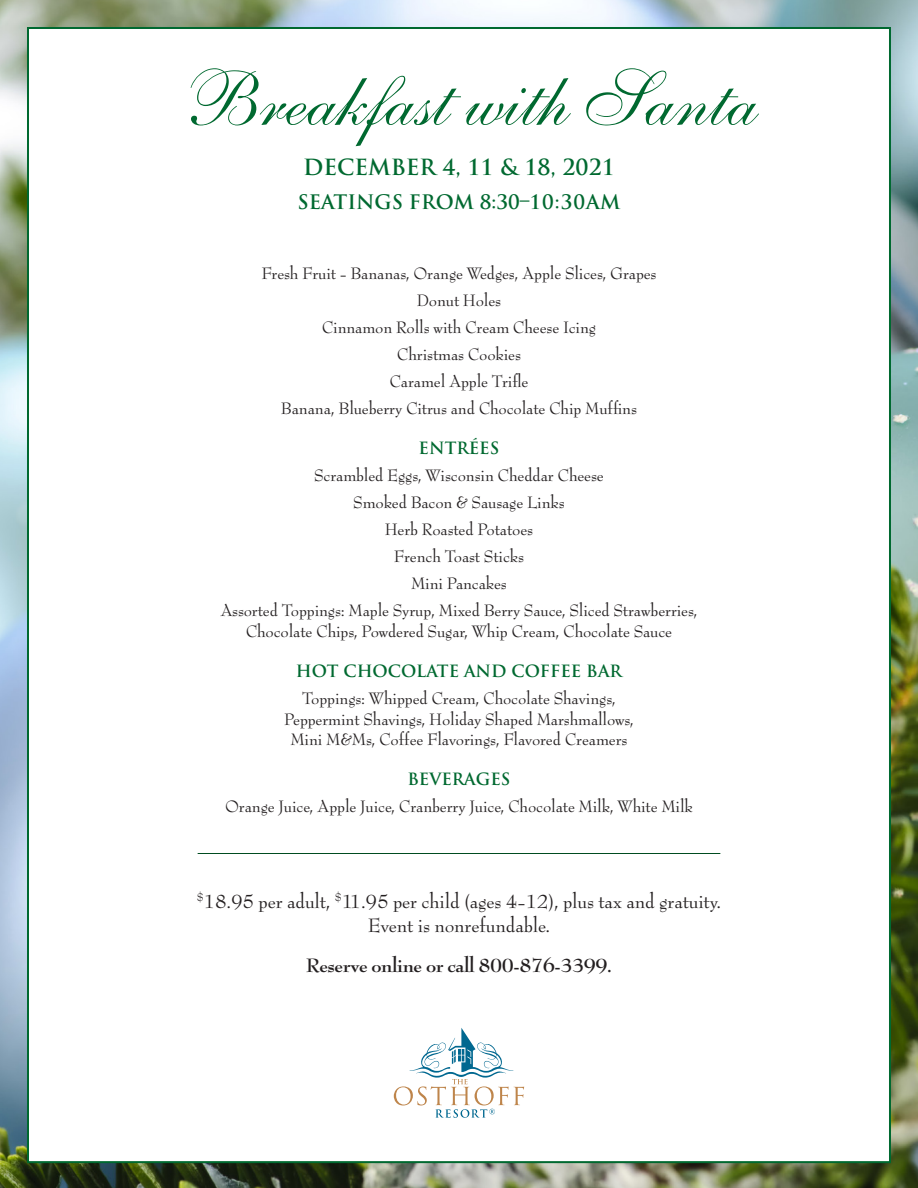
<style>
.page{position:relative;width:918px;height:1188px;background:#fff}
.page>*{position:absolute;margin:0;border:0;box-sizing:border-box;transform-origin:0 0}
.t1{font:78px "Shelley Allegro Script";color:#006930}
.activity_name{font:700 21.75px "Trajan Pro";color:#006930}
.activity_name-2{font:21.15px/24px "Bernhard Modern Std";letter-spacing:-.01em;color:#231f20;text-align:center}
.activity_name-3{font:700 21.15px "Bernhard Modern Std";letter-spacing:-.02em;color:#231f20}
.activity_name-4{font:700 19.5px "Trajan Pro";color:#006930}
.menu_item{font:18px/20.2px "Bernhard Modern Std";letter-spacing:-.01em;color:#231f20;text-align:center}
.menu_section{font:700 16.5px "Trajan Pro";color:#006930}
.menu_item-2{font:700 16.5px "Trajan Pro";color:#006930}
</style>
<div class="page">
<img style="left:0;top:0;width:918px;height:1188px">
<div style="left:27px;top:27px;width:864px;height:1136px;background:#fff;border:2px solid #006930"></div>
<svg style="left:394px;top:1028px;width:130px;height:90px"></svg>
<hr style="left:198px;top:853px;width:522px;height:1px;background:#004c20">
<p class="t1" style="left:173px;top:54px;width:573px">Breakfast with Santa</p>
<p class="activity_name" style="left:303px;top:153px;width:313px">DECEMBER 4, 11 &amp; 18, 2021</p>
<p class="activity_name-4" style="left:297px;top:189px;width:325px">SEATINGS FROM 8:30–10:30AM</p>
<p class="menu_item" style="left:261px;top:263px;width:397px">Fresh Fruit - Bananas, Orange Wedges, Apple Slices, Grapes</p>
<p class="menu_item" style="left:417px;top:290px;width:86px">Donut Holes</p>
<p class="menu_item" style="left:322px;top:317px;width:276px">Cinnamon Rolls with Cream Cheese Icing</p>
<p class="menu_item" style="left:397px;top:344px;width:126px">Christmas Cookies</p>
<p class="menu_item" style="left:389px;top:371px;width:141px">Caramel Apple Trifle</p>
<p class="menu_item" style="left:281px;top:398px;width:358px">Banana, Blueberry Citrus and Chocolate Chip Muffins</p>
<p class="menu_section" style="left:419px;top:438px;width:82px">ENTRÉES</p>
<p class="menu_item" style="left:314px;top:466px;width:291px">Scrambled Eggs, Wisconsin Cheddar Cheese</p>
<p class="menu_item" style="left:353px;top:493px;width:213px">Smoked Bacon &amp; Sausage Links</p>
<p class="menu_item" style="left:385px;top:520px;width:150px">Herb Roasted Potatoes</p>
<p class="menu_item" style="left:394px;top:547px;width:132px">French Toast Sticks</p>
<p class="menu_item" style="left:411px;top:574px;width:97px">Mini Pancakes</p>
<p class="menu_item" style="left:220px;top:601px;width:479px">Assorted Toppings: Maple Syrup, Mixed Berry Sauce, Sliced Strawberries,<br>Chocolate Chips, Powdered Sugar, Whip Cream, Chocolate Sauce</p>
<p class="menu_section" style="left:296px;top:661px;width:328px">HOT CHOCOLATE AND COFFEE BAR</p>
<p class="menu_item" style="left:284px;top:689px;width:351px">Toppings: Whipped Cream, Chocolate Shavings,<br>Peppermint Shavings, Holiday Shaped Marshmallows,<br>Mini M&amp;Ms, Coffee Flavorings, Flavored Creamers</p>
<p class="menu_item-2" style="left:408px;top:769px;width:104px">BEVERAGES</p>
<p class="menu_item" style="left:225px;top:797px;width:469px">Orange Juice, Apple Juice, Cranberry Juice, Chocolate Milk, White Milk</p>
<p class="activity_name-2" style="left:197px;top:889px;width:526px"><sup>$</sup>18.95 per adult, <sup>$</sup>11.95 per child (ages 4-12), plus tax and gratuity.<br>Event is nonrefundable.</p>
<p class="activity_name-3" style="left:306px;top:954px;width:307px">Reserve online or call 800-876-3399.</p>
</div>
